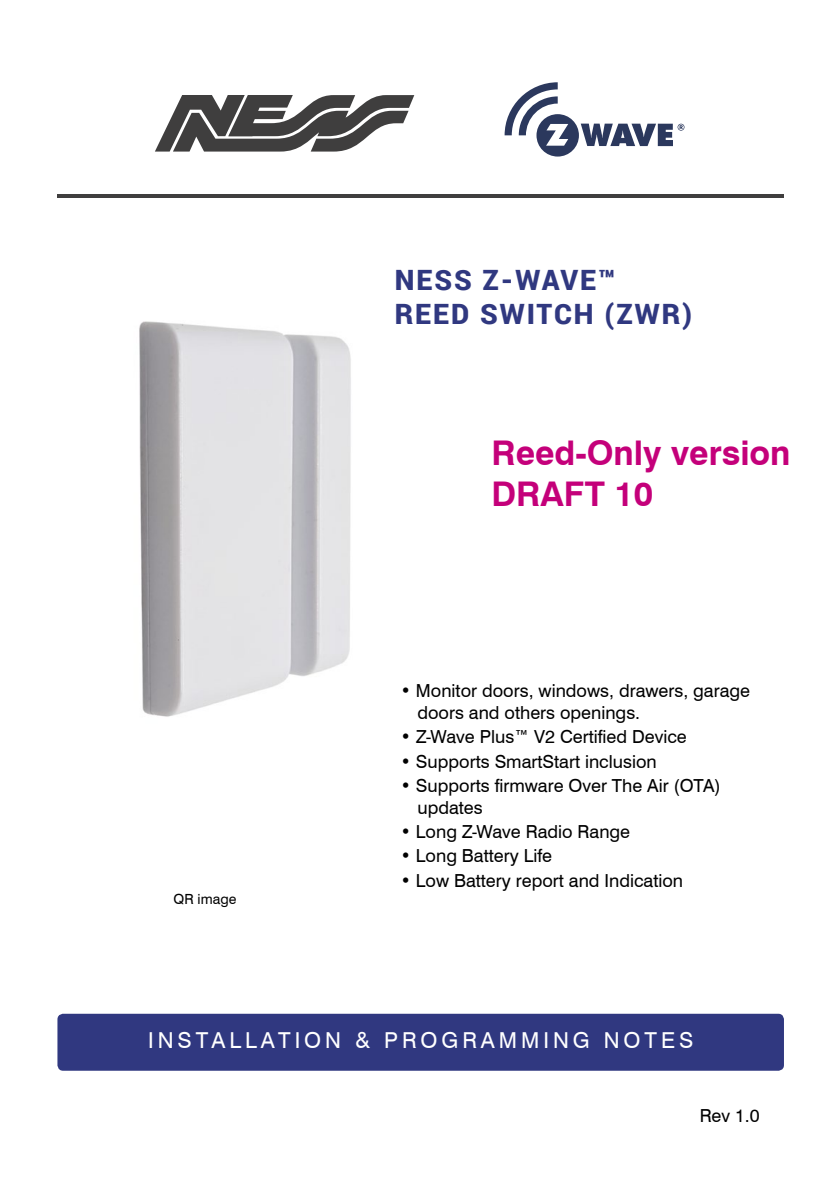
<style>
.page{position:relative;width:840px;height:1191px;background:#fff}
.page>*{position:absolute;margin:0;border:0;box-sizing:border-box;transform-origin:0 0}
.t1{font:700 34px/40.8px "Swiss 721 BT";color:#c4007a}
.t2{font:900 28px/33.6px "Roboto";letter-spacing:.07em;color:#303880}
.t3{font:22px "Swiss 721 BT";letter-spacing:.18em;color:#fff}
.t4{font:18px/21.6px "Swiss 721 BT";color:#000}
.t5{font:14px "Swiss 721 BT";color:#000}
</style>
<div class="page">
<svg style="left:155px;top:95px;width:259px;height:57px"></svg>
<svg style="left:504px;top:82px;width:180px;height:75px"></svg>
<div style="left:57px;top:1013px;width:726px;height:57px;background:#303880;border-radius:6px"></div>
<hr style="left:57px;top:194px;width:726px;height:4px;background:#3f3e3e">
<img style="left:139px;top:321px;width:212px;height:396px">
<h2 class="t2" style="left:394px;top:262px;width:299px">NESS Z-WAVE™<br>REED SWITCH (ZWR)</h2>
<h1 class="t1" style="left:491px;top:432px;width:300px">Reed-Only version<br>DRAFT 10</h1>
<p class="t5" style="left:173px;top:890px;width:64px">QR image</p>
<p class="t4" style="left:417px;top:679px;width:334px;text-indent:-17px">• Monitor doors, windows, drawers, garage doors and others openings.</p>
<p class="t4" style="left:400px;top:726px;width:287px">• Z-Wave Plus™ V2 Certified Device</p>
<p class="t4" style="left:400px;top:750px;width:258px">• Supports SmartStart inclusion</p>
<p class="t4" style="left:417px;top:774px;width:305px;text-indent:-17px">• Supports firmware Over The Air (OTA) updates</p>
<p class="t4" style="left:400px;top:820px;width:231px">• Long Z-Wave Radio Range</p>
<p class="t4" style="left:400px;top:845px;width:153px">• Long Battery Life</p>
<p class="t4" style="left:400px;top:869px;width:284px">• Low Battery report and Indication</p>
<p class="t3" style="left:148px;top:1027px;width:47px">Installatio</p>
<p class="t3" style="left:325px;top:1027px;width:155px">n &amp; Pro grammi</p>
<p class="t3" style="left:552px;top:1027px;width:69px">ng Not</p>
<p class="t3" style="left:660px;top:1027px;width:30px">es</p>
<p class="t4" style="left:699px;top:1105px;width:62px">Rev 1.0</p>
</div>
